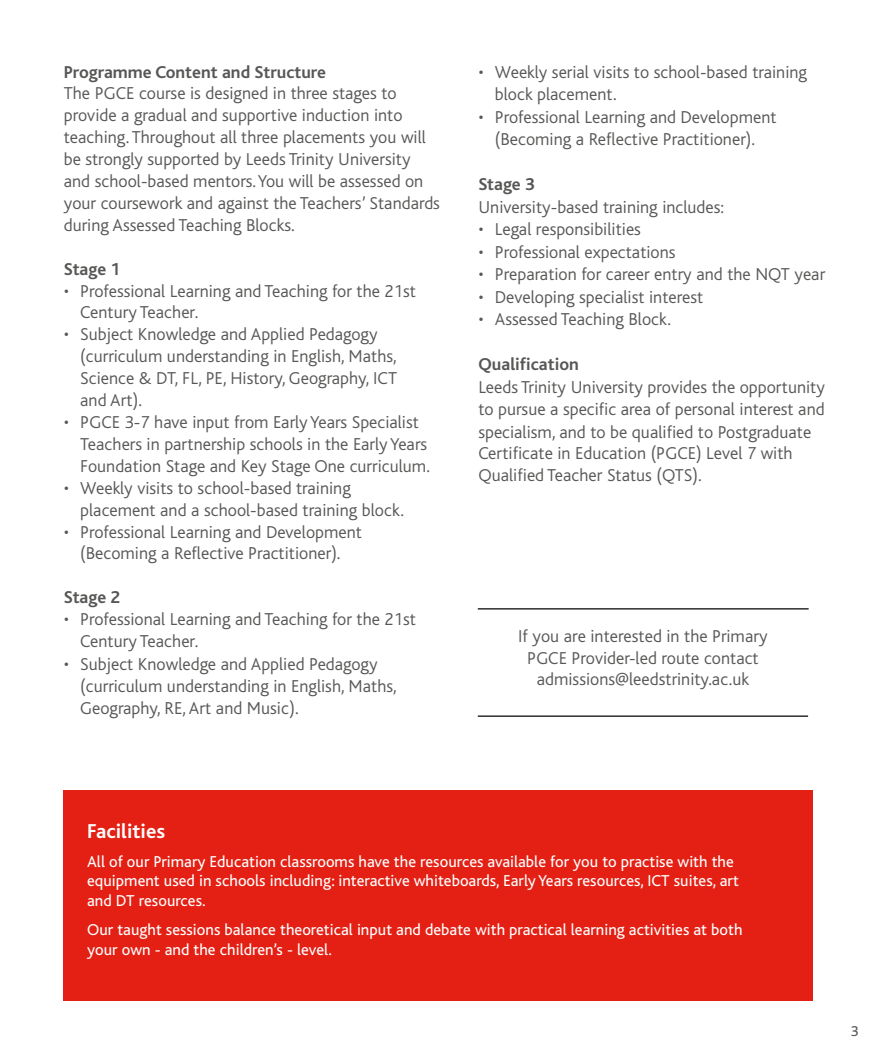
<style>
.page{position:relative;width:893px;height:1063px;background:#fff}
.page>*{position:absolute;margin:0;border:0;box-sizing:border-box;transform-origin:0 0}
.t1{font:700 21px "Bliss";color:#fff}
.t2{font:300 18px/21.9px "Bliss";color:#575756}
.t3{font:700 18px "Bliss";color:#575756}
.t4{font:16.5px/19.8px "Bliss";color:#fff}
.t5{font:15px "Bliss";color:#575756}
</style>
<div class="page">
<div style="left:64px;top:791px;width:749px;height:210px;background:#e41f13"></div>
<hr style="left:478px;top:608px;width:331px;height:2px;background:#2d2d2c">
<hr style="left:478px;top:715px;width:330px;height:2px;background:#2d2d2c">
<p class="t3" style="left:64px;top:62px;width:264px">Programme Content and Structure</p>
<p class="t2" style="left:64px;top:83px;width:378px">The PGCE course is designed in three stages to provide a gradual and supportive induction into teaching. Throughout all three placements you will be strongly supported by Leeds Trinity University and school-based mentors.You will be assessed on your coursework and against the Teachers’ Standards during Assessed Teaching Blocks.</p>
<p class="t3" style="left:64px;top:259px;width:58px">Stage 1</p>
<p class="t2" style="left:80px;top:280px;width:337px;text-indent:-17px">• Professional Learning and Teaching for the 21st<br>Century Teacher.</p>
<p class="t2" style="left:80px;top:324px;width:318px;text-indent:-17px">• Subject Knowledge and Applied Pedagogy (curriculum understanding in English, Maths, Science &amp; DT, FL, PE, History, Geography, ICT and Art).</p>
<p class="t2" style="left:80px;top:411px;width:351px;text-indent:-17px">• PGCE 3-7 have input from Early Years Specialist<br>Teachers in partnership schools in the Early Years<br>Foundation Stage and Key Stage One curriculum.</p>
<p class="t2" style="left:80px;top:477px;width:325px;text-indent:-17px">• Weekly visits to school-based training placement and a school-based training block.</p>
<p class="t2" style="left:64px;top:521px;width:300px;text-align:center">• Professional Learning and Development (Becoming a Reflective Practitioner).</p>
<p class="t3" style="left:64px;top:588px;width:58px">Stage 2</p>
<p class="t2" style="left:80px;top:609px;width:337px;text-indent:-17px">• Professional Learning and Teaching for the 21st<br>Century Teacher.</p>
<p class="t2" style="left:80px;top:653px;width:318px;text-indent:-17px">• Subject Knowledge and Applied Pedagogy (curriculum understanding in English, Maths,<br>Geography, RE, Art and Music).</p>
<p class="t2" style="left:495px;top:61px;width:314px;line-height:22.5px;text-indent:-17px">• Weekly serial visits to school-based training block placement.</p>
<p class="t2" style="left:478px;top:106px;width:300px;line-height:22.5px;text-align:center">• Professional Learning and Development (Becoming a Reflective Practitioner).</p>
<p class="t3" style="left:478px;top:175px;width:58px">Stage 3</p>
<p class="t2" style="left:478px;top:196px;width:247px">University-based training includes:</p>
<p class="t2" style="left:478px;top:218px;width:164px">• Legal responsibilities</p>
<p class="t2" style="left:478px;top:241px;width:199px">• Professional expectations</p>
<p class="t2" style="left:478px;top:263px;width:348px">• Preparation for career entry and the NQT year</p>
<p class="t2" style="left:478px;top:286px;width:226px">• Developing specialist interest</p>
<p class="t2" style="left:478px;top:308px;width:194px">• Assessed Teaching Block.</p>
<p class="t3" style="left:478px;top:355px;width:102px">Qualification</p>
<p class="t2" style="left:478px;top:376px;width:348px">Leeds Trinity University provides the opportunity to pursue a specific area of personal interest and specialism, and to be qualified to Postgraduate Certificate in Education (PGCE) Level 7 with Qualified Teacher Status (QTS).</p>
<p class="t2" style="left:518px;top:626px;width:251px;text-align:center">If you are interested in the Primary<br>PGCE Provider-led route contact admissions@leedstrinity.ac.uk</p>
<p class="t1" style="left:87px;top:820px;width:80px">Facilities</p>
<p class="t4" style="left:87px;top:852px;width:653px">All of our Primary Education classrooms have the resources available for you to practise with the equipment used in schools including: interactive whiteboards, Early Years resources, ICT suites, art and DT resources.</p>
<p class="t4" style="left:87px;top:920px;width:657px">Our taught sessions balance theoretical input and debate with practical learning activities at both your own - and the children’s - level.</p>
<p class="t5" style="left:851px;top:1023px;width:9px">3</p>
</div>
